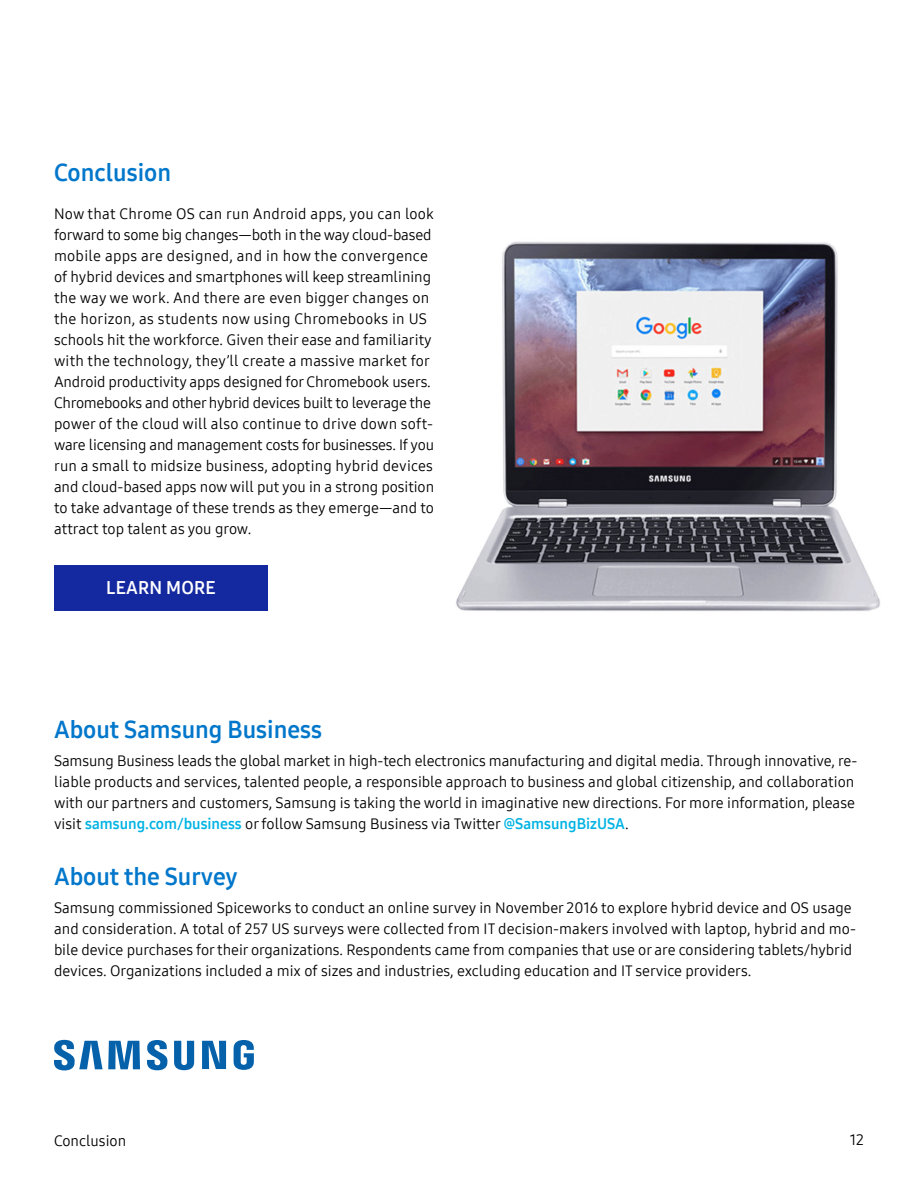
<style>
.page{position:relative;width:918px;height:1188px;background:#fff}
.page>*{position:absolute;margin:0;border:0;box-sizing:border-box;transform-origin:0 0}
.t1{font:24px "Samsung One 700";color:#0077cb}
.t2{font:18px "Samsung One 700";letter-spacing:.01em;color:#fff}
.t3{font:15px/21px "Samsung One 400";color:#000}
.s1{font-family:"Samsung One 700";color:#00b3e3}
</style>
<div class="page">
<img style="left:456px;top:241px;width:425px;height:370px">
<svg style="left:147px;top:1040px;width:21px;height:30px"></svg>
<svg style="left:202px;top:1041px;width:24px;height:28px"></svg>
<svg style="left:54px;top:1040px;width:86px;height:30px"></svg>
<svg style="left:174px;top:1041px;width:20px;height:29px"></svg>
<svg style="left:234px;top:1040px;width:20px;height:30px"></svg>
<div style="left:54px;top:566px;width:214px;height:45px;background:#1428a0"></div>
<h1 class="t1" style="left:54px;top:156px;width:119px">Conclusion</h1>
<p class="t3" style="left:54px;top:203px;width:382px">Now that Chrome OS can run Android apps, you can look forward to some big changes—both in the way cloud-based mobile apps are designed, and in how the convergence of hybrid devices and smartphones will keep streamlining the way we work. And there are even bigger changes on the horizon, as students now using Chromebooks in US schools hit the workforce. Given their ease and familiarity with the technology, they’ll create a massive market for Android productivity apps designed for Chromebook users.<br>Chromebooks and other hybrid devices built to leverage the power of the cloud will also continue to drive down soft&shy;ware licensing and management costs for businesses. If you run a small to midsize business, adopting hybrid devices and cloud-based apps now will put you in a strong position to take advantage of these trends as they emerge—and to attract top talent as you grow.</p>
<p class="t2" style="left:106px;top:576px;width:111px">LEARN MORE</p>
<h1 class="t1" style="left:54px;top:713px;width:270px">About Samsung Business</h1>
<p class="t3" style="left:54px;top:750px;width:805px">Samsung Business leads the global market in high-tech electronics manufacturing and digital media. Through innovative, re&shy;liable products and services, talented people, a responsible approach to business and global citizenship, and collaboration with our partners and customers, Samsung is taking the world in imaginative new directions. For more information, please visit <span class="s1">samsung.com/business</span> or follow Samsung Business via Twitter <span class="s1">@SamsungBizUSA</span>.</p>
<h1 class="t1" style="left:54px;top:860px;width:185px">About the Survey</h1>
<p class="t3" style="left:54px;top:897px;width:804px">Samsung commissioned Spiceworks to conduct an online survey in November 2016 to explore hybrid device and OS usage and consideration. A total of 257 US surveys were collected from IT decision-makers involved with laptop, hybrid and mo&shy;bile device purchases for their organizations. Respondents came from companies that use or are considering tablets/hybrid devices. Organizations included a mix of sizes and industries, excluding education and IT service providers.</p>
<p class="t3" style="left:54px;top:1130px;width:74px">Conclusion</p>
<p class="t3" style="left:850px;top:1129px;width:16px">12</p>
</div>
